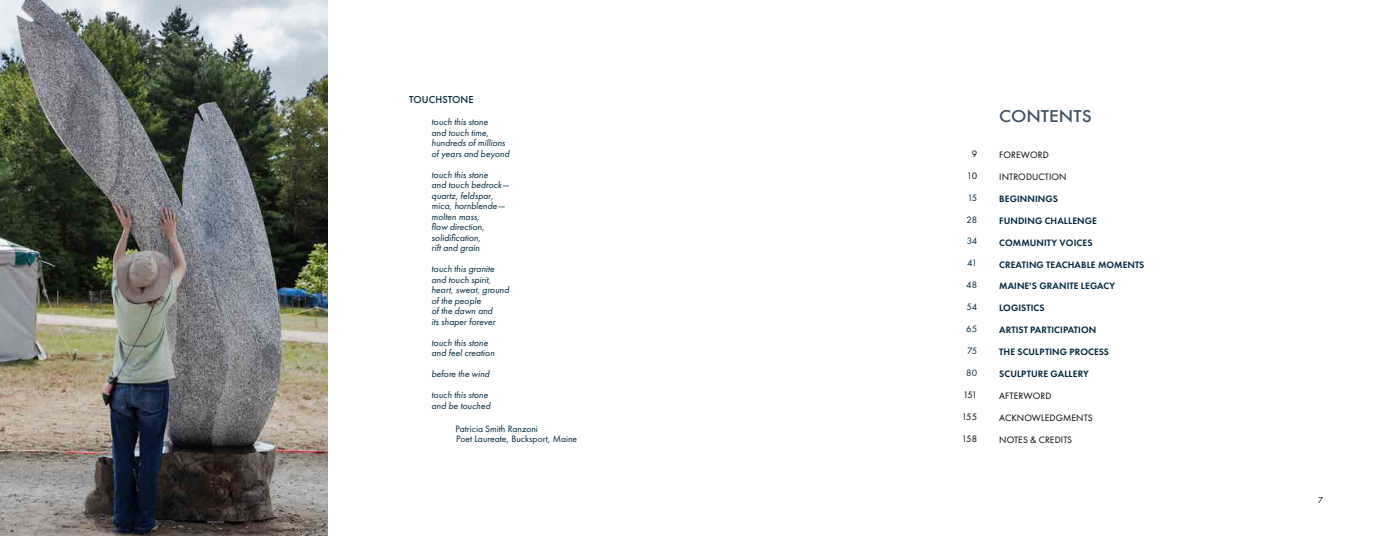
<style>
.page{position:relative;width:1386px;height:536px;background:#fff}
.page>*{position:absolute;margin:0;border:0;box-sizing:border-box;transform-origin:0 0}
.t1{font:500 15.75px "Futura";color:#3e5164;scale:1.09 1}
.t2{font:500 10.5px "Futura PT";letter-spacing:.01em;color:#00263d}
.t3{font:italic 9.62px/10.5px "Futura PT";color:#00263d}
.t4{font:600 9.62px "Futura PT";letter-spacing:.01em;color:#00263d}
.t5{font:9.62px "Futura PT";letter-spacing:.01em;color:#000}
.t6{font:9.62px/10.5px "Futura PT";color:#00263d}
.t7{font:8.75px "Futura PT";color:#000}
</style>
<div class="page">
<img style="left:0;top:0;width:328px;height:536px">
<p class="t2" style="left:409px;top:93px;width:66px">TOUCHSTONE</p>
<p class="t3" style="left:432px;top:117px;width:79px">touch this stone<br>and touch time, hundreds of millions of years and beyond</p>
<p class="t3" style="left:432px;top:169px;width:80px">touch this stone<br>and touch bedrock— quartz, feldspar, mica, hornblende— molten mass,<br>flow direction, solidification,<br>rift and grain</p>
<p class="t3" style="left:432px;top:264px;width:79px">touch this granite and touch spirit, heart, sweat, ground of the people<br>of the dawn and<br>its shaper forever</p>
<p class="t3" style="left:432px;top:337px;width:65px">touch this stone and feel creation</p>
<p class="t3" style="left:432px;top:363px;width:60px;line-height:21px">before the wind touch this stone</p>
<p class="t3" style="left:432px;top:400px;width:60px">and be touched</p>
<p class="t6" style="left:456px;top:423px;width:123px">Patricia Smith Ranzoni<br>Poet Laureate, Bucksport, Maine</p>
<p class="t5" style="left:972px;top:148px;width:7px">9</p>
<p class="t5" style="left:967px;top:170px;width:12px">10</p>
<p class="t6" style="left:967px;top:192px;width:11px">15</p>
<p class="t6" style="left:967px;top:214px;width:12px">28</p>
<p class="t6" style="left:967px;top:236px;width:12px">34</p>
<p class="t6" style="left:967px;top:258px;width:11px">41</p>
<p class="t6" style="left:966px;top:279px;width:12px">48</p>
<p class="t6" style="left:966px;top:301px;width:12px">54</p>
<p class="t6" style="left:966px;top:323px;width:12px">65</p>
<p class="t6" style="left:967px;top:345px;width:12px">75</p>
<p class="t6" style="left:966px;top:367px;width:12px">80</p>
<p class="t5" style="left:963px;top:388px;width:15px">151</p>
<p class="t5" style="left:962px;top:410px;width:17px">155</p>
<p class="t5" style="left:962px;top:432px;width:17px">158</p>
<h1 class="t1" style="left:999px;top:105px;width:86px">CONTENTS</h1>
<p class="t5" style="left:999px;top:149px;width:51px">FOREWORD</p>
<p class="t5" style="left:999px;top:171px;width:69px">INTRODUCTION</p>
<p class="t4" style="left:999px;top:192px;width:60px">BEGINNINGS</p>
<p class="t4" style="left:999px;top:214px;width:99px">FUNDING CHALLENGE</p>
<p class="t4" style="left:999px;top:236px;width:95px">COMMUNITY VOICES</p>
<p class="t4" style="left:999px;top:258px;width:147px">CREATING TEACHABLE MOMENTS</p>
<p class="t4" style="left:999px;top:280px;width:118px">MAINE'S GRANITE LEGACY</p>
<p class="t4" style="left:999px;top:302px;width:47px">LOGISTICS</p>
<p class="t4" style="left:999px;top:324px;width:99px">ARTIST PARTICIPATION</p>
<p class="t4" style="left:999px;top:346px;width:111px">THE SCULPTING PROCESS</p>
<p class="t4" style="left:999px;top:367px;width:91px">SCULPTURE GALLERY</p>
<p class="t5" style="left:999px;top:390px;width:54px">AFTERWORD</p>
<p class="t5" style="left:999px;top:412px;width:95px">ACKNOWLEDGMENTS</p>
<p class="t5" style="left:999px;top:433px;width:75px">NOTES &amp; CREDITS</p>
<p class="t7" style="left:1318px;top:494px;width:6px">7</p>
</div>
